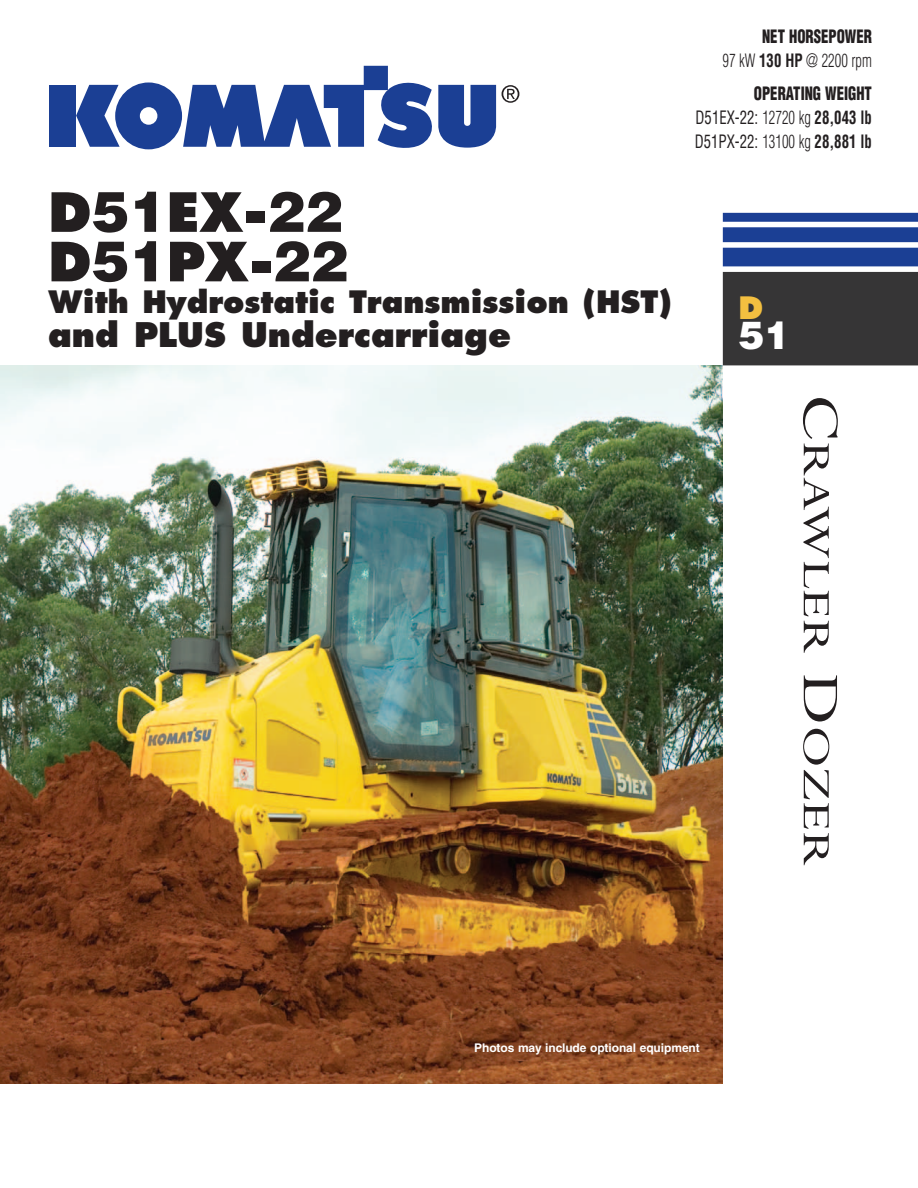
<style>
.page{position:relative;width:918px;height:1188px;background:#fff}
.page>*{position:absolute;margin:0;border:0;box-sizing:border-box;transform-origin:0 0}
.t1{font:52.5px/49.5px "Komatsu VI";color:#231f20}
.t2{font:43.5px "Perpetua";color:#231f20;scale:1.35 1}
.t3{font:36px "Komatsu VI";color:#fff}
.t4{font:33px "Komatsu VI";color:#231f20}
.t5{font:30px "Komatsu VI";color:#231f20}
.t6{font:30px "Komatsu VI";color:#f3bf40}
.t7{font:condensed 18px/24px "Helvetica";color:#231f20;text-align:justify;scale:.82 1}
.t8{font:900 condensed 18px/24px "Helvetica";color:#231f20;text-align:right;scale:.82 1}
.t9{font:700 12px "Helvetica";letter-spacing:-.005em;color:#fff}
.s1{font-weight:300}
.s2{font-weight:700}
.s3{font-weight:900}
.s4{font-size:58.05px}
</style>
<div class="page">
<img style="left:0;top:366px;width:723px;height:718px">
<div style="left:50px;top:85px;width:26px;height:62px;background:#1b3f94"></div>
<svg style="left:76px;top:66px;width:420px;height:83px"></svg>
<svg style="left:502px;top:85px;width:17px;height:18px"></svg>
<div style="left:723px;top:272px;width:195px;height:93px;background:#363536"></div>
<svg style="left:723px;top:213px;width:195px;height:29px"></svg>
<div style="left:723px;top:248px;width:195px;height:18px;background:#1b3f94"></div>
<h1 class="t1" style="left:48px;top:192px;width:303px">D51EX-22<br>D51PX-22</h1>
<h3 class="t5" style="left:48px;top:289px;width:625px">With Hydrostatic Transmission (HST)</h3>
<h3 class="t4" style="left:48px;top:321px;width:465px">and PLUS Undercarriage</h3>
<p class="t8" style="left:723px;top:25px;width:184px">NET HORSEPOWER<br><span class="s1">97 kW</span> <span class="s2">130 HP</span> <span class="s1">@ 2200 rpm</span></p>
<p class="t7" style="left:695px;top:82px;width:218px;text-indent:59px"><span class="s3">OPERATING WEIGHT </span>D51EX-22: <span class="s1">12720 kg</span> <span class="s2">28,043 lb </span>D51PX-22: <span class="s1">13100 kg</span> <span class="s2">28,881 lb</span></p>
<h3 class="t6" style="left:739px;top:295px;width:26px">D</h3>
<h3 class="t3" style="left:739px;top:320px;width:53px">51</h3>
<h2 class="t2" style="left:833px;top:393px;width:352px;rotate:90deg"><span class="s4">C</span>RAWLER <span class="s4">D</span>OZER</h2>
<p class="t9" style="left:474px;top:1043px;width:227px">Photos may include optional equipment</p>
</div>
